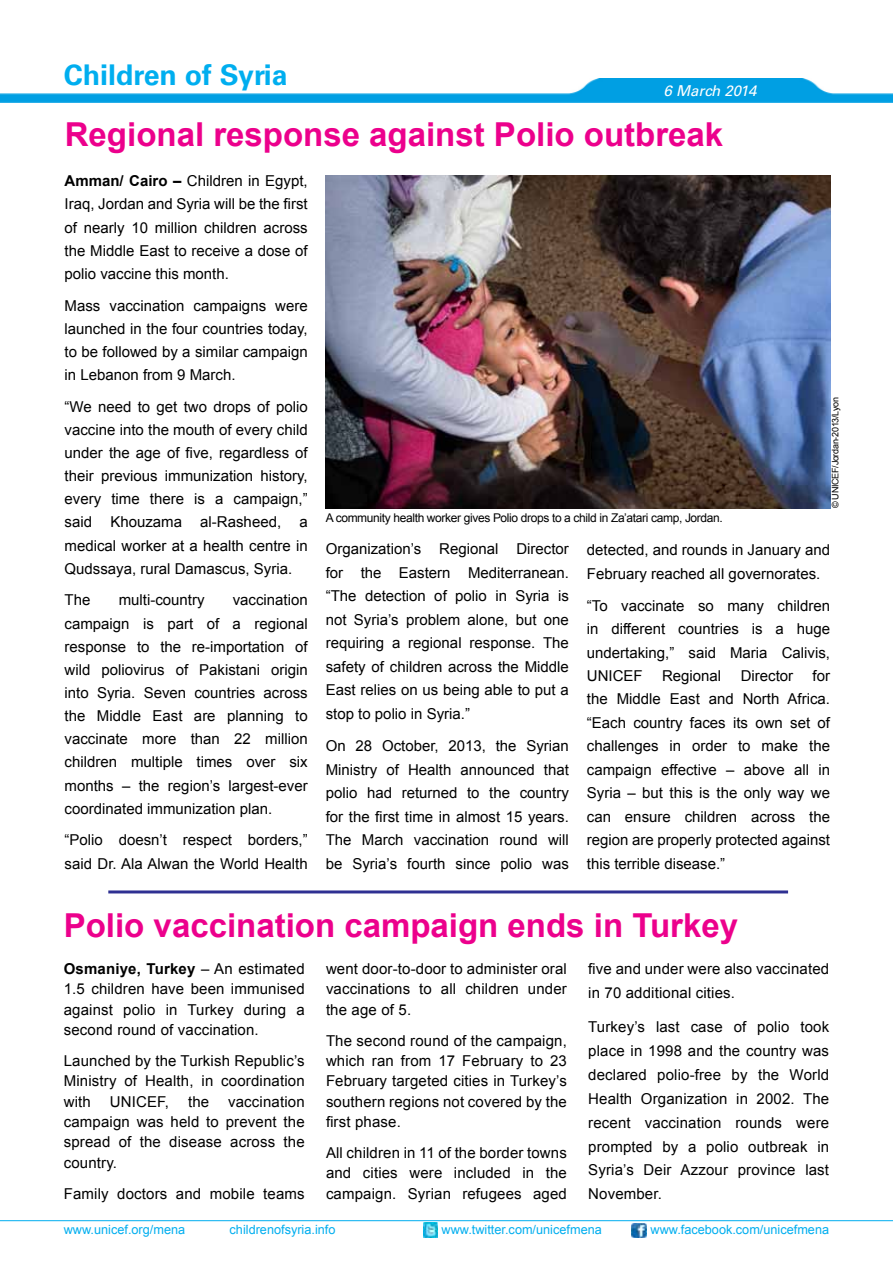
<style>
.page{position:relative;width:893px;height:1263px;background:#fff}
.page>*{position:absolute;margin:0;border:0;box-sizing:border-box;transform-origin:0 0}
.t1{font:700 33px "Arial";color:#ec008c}
.t2{font:700 28.5px "Univers LT Std";color:#00aeef}
.t3{font:15px/23.1px "Arial";color:#000;text-align:justify}
.t4{font:italic 15px "Univers LT Std";color:#fff}
.t5{font:12.75px "Arial";color:#00aeef}
.t6{font:12px "Arial";letter-spacing:-.03em;color:#000}
.t7{font:9px "Arial";letter-spacing:-.03em;color:#000}
.s1{font-weight:700}
</style>
<div class="page">
<hr style="left:108px;top:890px;width:680px;height:3px;background:#2e3092">
<img style="left:326px;top:175px;width:504px;height:333px">
<img style="left:0;top:78px;width:893px;height:25px">
<hr style="left:0;top:1220px;width:893px;height:1px;background:#00aeef">
<img style="left:632px;top:1223px;width:14px;height:15px">
<img style="left:423px;top:1222px;width:15px;height:15px">
<h2 class="t2" style="left:64px;top:59px;width:225px">Children of Syria</h2>
<p class="t4" style="left:663px;top:82px;width:94px">6 March 2014</p>
<h1 class="t1" style="left:65px;top:113px;width:660px">Regional response against Polio outbreak</h1>
<p class="t3" style="left:65px;top:170px;width:245px"><span class="s1">Amman/ Cairo –</span> Children in Egypt, Iraq, Jordan and Syria will be the first of nearly 10 million children across the Middle East to receive a dose of polio vaccine this month.</p>
<p class="t3" style="left:65px;top:294px;width:245px">Mass vaccination campaigns were launched in the four countries today, to be followed by a similar campaign in Lebanon from 9 March.</p>
<p class="t3" style="left:65px;top:395px;width:245px">“We need to get two drops of polio vaccine into the mouth of every child under the age of five, regardless of their previous immunization history, every time there is a campaign,” said Khouzama al-Rasheed, a medical worker at a health centre in Qudssaya, rural Damascus, Syria.</p>
<p class="t3" style="left:65px;top:589px;width:27px">The</p>
<p class="t3" style="left:119px;top:589px;width:87px">multi-country</p>
<p class="t3" style="left:65px;top:589px;width:245px;text-indent:168px">vaccination campaign is part of a regional response to the re-importation of wild poliovirus of Pakistani origin into Syria. Seven countries across the Middle East are planning to vaccinate more than 22 million children multiple times over six months – the region’s largest-ever coordinated immunization plan.</p>
<p class="t3" style="left:65px;top:829px;width:245px">“Polio doesn’t respect borders,” said Dr. Ala Alwan the World Health</p>
<p class="t6" style="left:326px;top:510px;width:399px">A community health worker gives Polio drops to a child in Za’atari camp, Jordan.</p>
<p class="t7" style="left:829px;top:508px;width:112px;rotate:-90deg">© UNICEF/Jordan-2013/Lyon</p>
<p class="t3" style="left:326px;top:537px;width:245px;line-height:23.5px">Organization’s Regional Director for the Eastern Mediterranean. “The detection of polio in Syria is not Syria’s problem alone, but one requiring a regional response. The safety of children across the Middle East relies on us being able to put a stop to polio in Syria.”</p>
<p class="t3" style="left:326px;top:734px;width:245px;line-height:23.5px">On 28 October, 2013, the Syrian Ministry of Health announced that polio had returned to the country for the first time in almost 15 years.<br>The March vaccination round will be Syria’s fourth since polio was</p>
<p class="t3" style="left:587px;top:538px;width:245px">detected, and rounds in January and<br>February reached all governorates.</p>
<p class="t3" style="left:587px;top:594px;width:245px">“To vaccinate so many children in different countries is a huge undertaking,” said Maria Calivis, UNICEF</p>
<p class="t3" style="left:587px;top:664px;width:245px;text-indent:226px">for the Middle East and North Africa. “Each country faces its own set of challenges in order to make the campaign effective – above all in Syria – but this is the only way we can ensure children across the region are properly protected against this terrible disease.”</p>
<p class="t3" style="left:662px;top:664px;width:61px">Regional</p>
<p class="t3" style="left:741px;top:664px;width:54px">Director</p>
<h1 class="t1" style="left:64px;top:904px;width:676px">Polio vaccination campaign ends in Turkey</h1>
<p class="t3" style="left:64px;top:959px;width:242px;line-height:20.4px"><span class="s1">Osmaniye, Turkey</span> – An estimated 1.5 children have been immunised against polio in Turkey during a second round of vaccination.</p>
<p class="t3" style="left:64px;top:1051px;width:242px;line-height:20.4px">Launched by the Turkish Republic’s Ministry of Health, in coordination with</p>
<p class="t3" style="left:110px;top:1090px;width:61px">UNICEF,</p>
<p class="t3" style="left:188px;top:1090px;width:23px">the</p>
<p class="t3" style="left:64px;top:1091px;width:242px;line-height:20.4px;text-indent:164px">vaccination campaign was held to prevent the spread of the disease across the country.</p>
<p class="t3" style="left:64px;top:1182px;width:242px">Family doctors and mobile teams</p>
<p class="t3" style="left:326px;top:959px;width:242px;line-height:20.4px">went door-to-door to administer oral vaccinations to all children under the age of 5.</p>
<p class="t3" style="left:326px;top:1030px;width:242px;line-height:20.4px">The second round of the campaign, which ran from 17 February to 23<br>February targeted cities in Turkey’s southern regions not covered by the first phase.</p>
<p class="t3" style="left:326px;top:1143px;width:242px;line-height:20.4px">All children in 11 of the border towns and cities were included in the campaign. Syrian refugees aged</p>
<p class="t3" style="left:588px;top:957px;width:242px;line-height:23.9px">five and under were also vaccinated in 70 additional cities.</p>
<p class="t3" style="left:588px;top:1015px;width:242px;line-height:23.9px">Turkey’s last case of polio took place in 1998 and the country was declared polio-free by the World Health Organization in 2002. The recent vaccination rounds were prompted by a polio outbreak in Syria’s Deir Azzour province last November.</p>
<p class="t5" style="left:64px;top:1221px;width:123px">www.unicef.org/mena</p>
<p class="t5" style="left:230px;top:1221px;width:107px">childrenofsyria.info</p>
<p class="t5" style="left:442px;top:1221px;width:162px">www.twitter.com/unicefmena</p>
<p class="t5" style="left:650px;top:1221px;width:180px">www.facebook.com/unicefmena</p>
</div>
